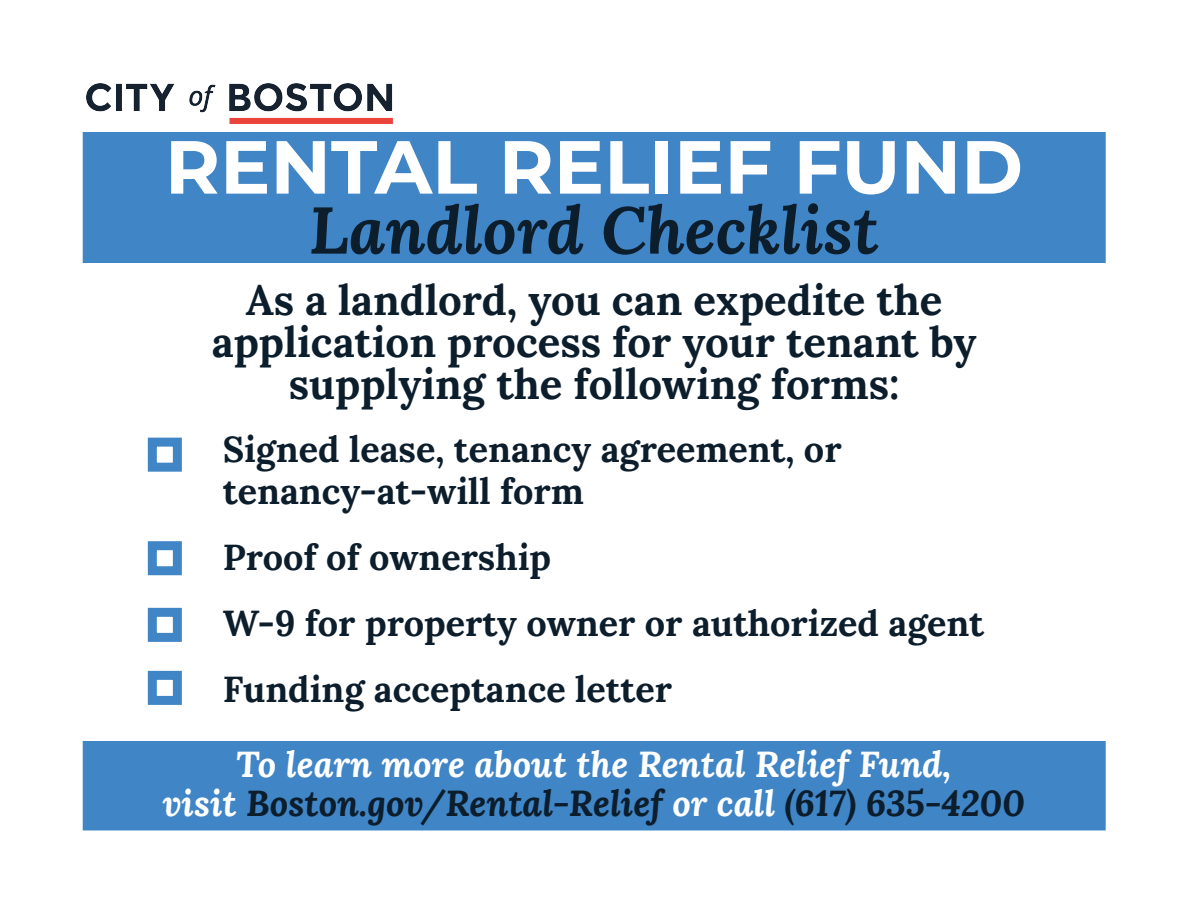
<style>
.page{position:relative;width:1188px;height:918px;background:#fff}
.page>*{position:absolute;margin:0;border:0;box-sizing:border-box;transform-origin:0 0}
.t1{font:700 75px "Montserrat";color:#fff}
.t2{font:italic 700 66px "Lora";color:#0c1d2c}
.t3{font:700 42px/42px "Lora";color:#0c1d2c;text-align:center}
.t4{font:700 36px/66px "Lora";color:#0c1d2c}
.t5{font:italic 700 36px/39px "Lora";color:#fff;text-align:center}
.s1{color:#0c1d2c}
</style>
<div class="page">
<div style="left:41px;top:132px;width:1118px;height:130px;background:#4085c6"></div>
<img style="left:87px;top:83px;width:306px;height:40px">
<div style="left:148px;top:438px;width:34px;height:34px;border:9px solid #4085c6"></div>
<div style="left:29px;top:741px;width:1130px;height:110px;background:#4085c6"></div>
<div style="left:148px;top:541px;width:34px;height:34px;border:9px solid #4085c6"></div>
<div style="left:148px;top:608px;width:34px;height:34px;border:9px solid #4085c6"></div>
<div style="left:148px;top:671px;width:34px;height:34px;border:9px solid #4085c6"></div>
<svg style="left:29px;top:132px;width:54px;height:698px"></svg>
<svg style="left:1106px;top:132px;width:53px;height:698px"></svg>
<div style="left:0;top:832px;width:1188px;height:81px;background:#fff"></div>
<div style="left:0;top:830px;width:1188px;height:84px;border:3px solid #fff"></div>
<h1 class="t1" style="left:165px;top:113px;width:860px">RENTAL RELIEF FUND</h1>
<h2 class="t2" style="left:309px;top:185px;width:571px">Landlord Checklist</h2>
<p class="t3" style="left:212px;top:279px;width:766px">As a landlord, you can expedite the application process for your tenant by supplying the following forms:</p>
<p class="t4" style="left:223px;top:428px;width:620px;line-height:42px">Signed lease, tenancy agreement, or tenancy-at-will form</p>
<p class="t4" style="left:223px;top:524px;width:763px">Proof of ownership<br>W-9 for property owner or authorized agent<br>Funding acceptance letter</p>
<p class="t5" style="left:163px;top:744px;width:864px">To learn more about the Rental Relief Fund,<br>visit <span class="s1">Boston.gov/Rental-Relief</span> or call <span class="s1">(617) 635-4200</span></p>
</div>
